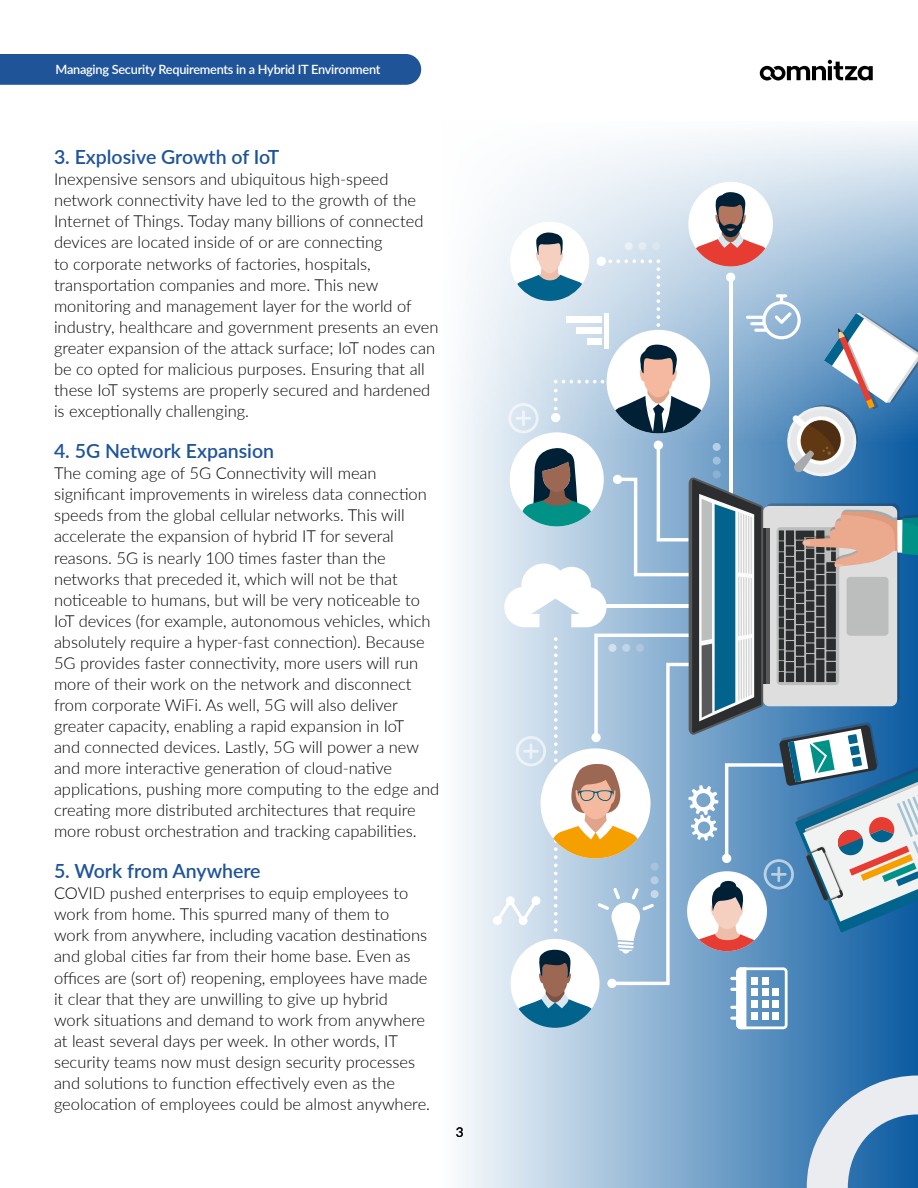
<style>
.page{position:relative;width:918px;height:1188px;background:#fff}
.page>*{position:absolute;margin:0;border:0;box-sizing:border-box;transform-origin:0 0}
.t1{font:600 19.5px "Lato";color:#1f5498}
.t2{font:300 16.5px/21px "Lato";color:#000}
.t3{font:13.5px "Lato";color:#000}
.t4{font:600 12.75px "Lato";letter-spacing:-.02em;color:#fff}
</style>
<div class="page">
<div style="left:0;top:54px;width:421px;height:31px;background:#1f5498"></div>
<svg style="left:760px;top:60px;width:113px;height:21px"></svg>
<div style="left:401px;top:122px;width:517px;height:1066px;background:linear-gradient(to right,#fff,#0b5ca1)"></div>
<svg style="left:401px;top:122px;width:517px;height:322px"></svg>
<div style="left:688px;top:182px;width:85px;height:84px;background:#fff;border-radius:50%"></div>
<svg style="left:493px;top:192px;width:425px;height:837px"></svg>
<svg style="left:807px;top:1076px;width:111px;height:112px;background:#80a7ca"></svg>
<p class="t4" style="left:56px;top:60px;width:327px">Managing Security Requirements in a Hybrid IT Environment</p>
<p class="t1" style="left:54px;top:143px;width:227px">3. Explosive Growth of IoT</p>
<p class="t2" style="left:54px;top:168px;width:386px">Inexpensive sensors and ubiquitous high-speed network connectivity have led to the growth of the Internet of Things. Today many billions of connected devices are located inside of or are connecting<br>to corporate networks of factories, hospitals, transportation companies and more. This new monitoring and management layer for the world of industry, healthcare and government presents an even greater expansion of the attack surface; IoT nodes can be co opted for malicious purposes. Ensuring that all these IoT systems are properly secured and hardened is exceptionally challenging.</p>
<p class="t1" style="left:54px;top:437px;width:222px">4. 5G Network Expansion</p>
<p class="t2" style="left:54px;top:462px;width:387px">The coming age of 5G Connectivity will mean significant improvements in wireless data connection speeds from the global cellular networks. This will accelerate the expansion of hybrid IT for several reasons. 5G is nearly 100 times faster than the networks that preceded it, which will not be that noticeable to humans, but will be very noticeable to IoT devices (for example, autonomous vehicles, which absolutely require a hyper-fast connection). Because 5G provides faster connectivity, more users will run more of their work on the network and disconnect from corporate WiFi. As well, 5G will also deliver greater capacity, enabling a rapid expansion in IoT<br>and connected devices. Lastly, 5G will power a new and more interactive generation of cloud-native applications, pushing more computing to the edge and creating more distributed architectures that require more robust orchestration and tracking capabilities.</p>
<p class="t1" style="left:54px;top:857px;width:208px">5. Work from Anywhere</p>
<p class="t2" style="left:54px;top:882px;width:378px">COVID pushed enterprises to equip employees to work from home. This spurred many of them to<br>work from anywhere, including vacation destinations and global cities far from their home base. Even as offices are (sort of) reopening, employees have made it clear that they are unwilling to give up hybrid<br>work situations and demand to work from anywhere at least several days per week. In other words, IT security teams now must design security processes and solutions to function effectively even as the geolocation of employees could be almost anywhere.</p>
<p class="t3" style="left:456px;top:1122px;width:9px">3</p>
</div>
